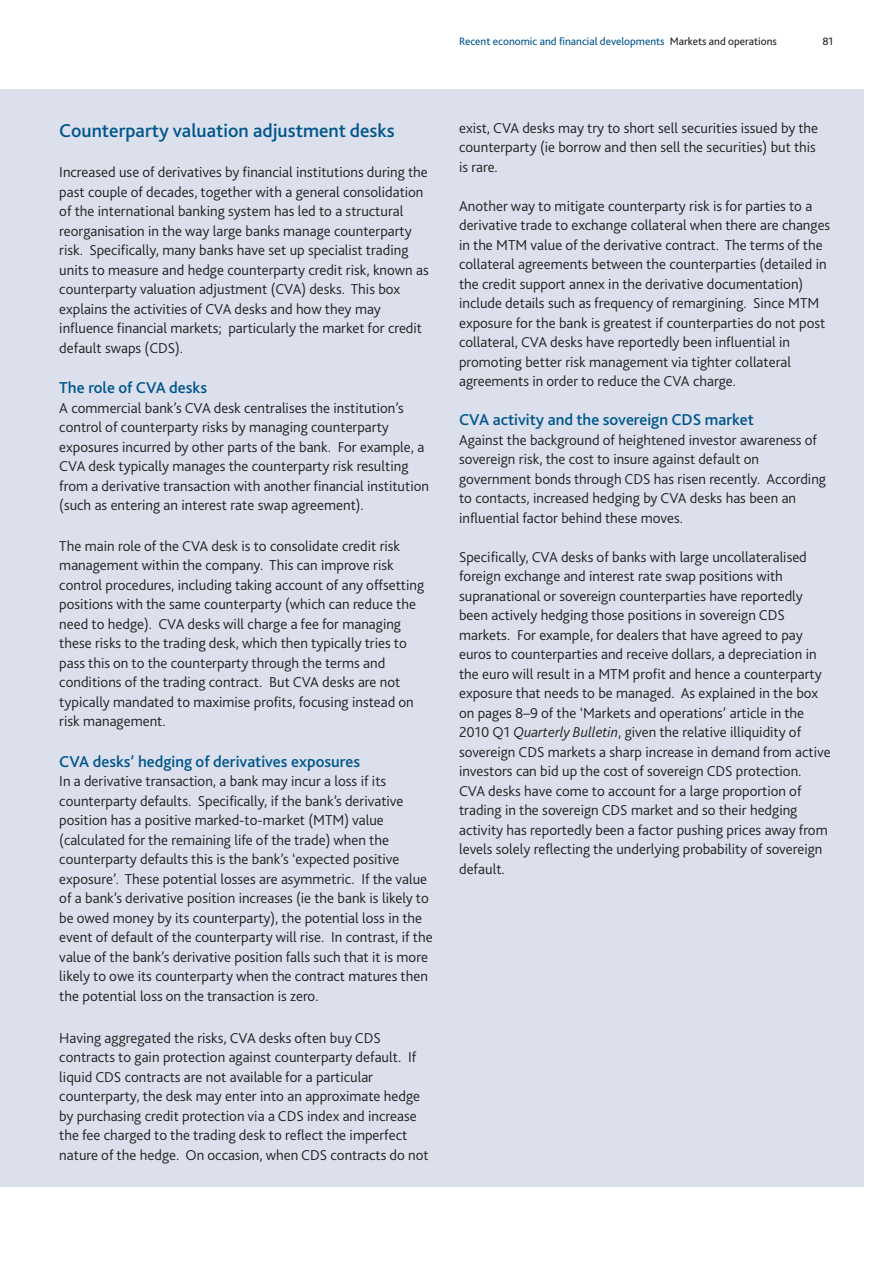
<style>
.page{position:relative;width:893px;height:1263px;background:#fff}
.page>*{position:absolute;margin:0;border:0;box-sizing:border-box;transform-origin:0 0}
.t1{font:500 19.5px "Bliss 2";color:#00558b}
.t2{font:500 16.5px "Bliss 2";color:#00558b}
.t3{font:300 15px/19.5px "Bliss 2";color:#231f20}
.t4{font:11.25px "Bliss 2";color:#00558b}
.t5{font:11.25px "Bliss 2";color:#231f20}
.s1{color:#231f20}
.s2{font-style:italic}
</style>
<div class="page">
<div style="left:0;top:89px;width:863px;height:1097px;background:#dbe0ec"></div>
<p class="t4" style="left:459px;top:37px;width:319px">Recent economic and financial developments <span class="s1">Markets and operations</span></p>
<p class="t5" style="left:822px;top:37px;width:13px">81</p>
<h1 class="t1" style="left:59px;top:123px;width:337px">Counterparty valuation adjustment desks</h1>
<p class="t3" style="left:59px;top:164px;width:371px">Increased use of derivatives by financial institutions during the past couple of decades, together with a general consolidation of the international banking system has led to a structural reorganisation in the way large banks manage counterparty risk. Specifically, many banks have set up specialist trading units to measure and hedge counterparty credit risk, known as counterparty valuation adjustment (CVA) desks. This box explains the activities of CVA desks and how they may influence financial markets; particularly the market for credit default swaps (CDS).</p>
<p class="t2" style="left:59px;top:382px;width:149px">The role of CVA desks</p>
<p class="t3" style="left:59px;top:399px;width:371px">A commercial bank’s CVA desk centralises the institution’s control of counterparty risks by managing counterparty exposures incurred by other parts of the bank. For example, a CVA desk typically manages the counterparty risk resulting from a derivative transaction with another financial institution (such as entering an interest rate swap agreement).</p>
<p class="t3" style="left:59px;top:537px;width:366px">The main role of the CVA desk is to consolidate credit risk management within the company. This can improve risk control procedures, including taking account of any offsetting positions with the same counterparty (which can reduce the need to hedge). CVA desks will charge a fee for managing these risks to the trading desk, which then typically tries to pass this on to the counterparty through the terms and conditions of the trading contract. But CVA desks are not typically mandated to maximise profits, focusing instead on risk management.</p>
<p class="t2" style="left:59px;top:755px;width:302px">CVA desks’ hedging of derivatives exposures</p>
<p class="t3" style="left:59px;top:773px;width:375px">In a derivative transaction, a bank may incur a loss if its counterparty defaults. Specifically, if the bank’s derivative position has a positive marked-to-market (MTM) value (calculated for the remaining life of the trade) when the counterparty defaults this is the bank’s ‘expected positive exposure’. These potential losses are asymmetric. If the value of a bank’s derivative position increases (ie the bank is likely to be owed money by its counterparty), the potential loss in the event of default of the counterparty will rise. In contrast, if the value of the bank’s derivative position falls such that it is more likely to owe its counterparty when the contract matures then the potential loss on the transaction is zero.</p>
<p class="t3" style="left:59px;top:1029px;width:371px">Having aggregated the risks, CVA desks often buy CDS contracts to gain protection against counterparty default. If liquid CDS contracts are not available for a particular counterparty, the desk may enter into an approximate hedge by purchasing credit protection via a CDS index and increase the fee charged to the trading desk to reflect the imperfect nature of the hedge. On occasion, when CDS contracts do not</p>
<p class="t3" style="left:459px;top:119px;width:361px">exist, CVA desks may try to short sell securities issued by the counterparty (ie borrow and then sell the securities) but this is rare.</p>
<p class="t3" style="left:459px;top:197px;width:373px">Another way to mitigate counterparty risk is for parties to a derivative trade to exchange collateral when there are changes in the MTM value of the derivative contract. The terms of the collateral agreements between the counterparties (detailed in the credit support annex in the derivative documentation) include details such as frequency of remargining. Since MTM exposure for the bank is greatest if counterparties do not post collateral, CVA desks have reportedly been influential in promoting better risk management via tighter collateral agreements in order to reduce the CVA charge.</p>
<p class="t2" style="left:459px;top:413px;width:296px">CVA activity and the sovereign CDS market</p>
<p class="t3" style="left:459px;top:431px;width:368px">Against the background of heightened investor awareness of sovereign risk, the cost to insure against default on government bonds through CDS has risen recently. According to contacts, increased hedging by CVA desks has been an influential factor behind these moves.</p>
<p class="t3" style="left:459px;top:548px;width:373px">Specifically, CVA desks of banks with large uncollateralised foreign exchange and interest rate swap positions with supranational or sovereign counterparties have reportedly been actively hedging those positions in sovereign CDS markets. For example, for dealers that have agreed to pay euros to counterparties and receive dollars, a depreciation in the euro will result in a MTM profit and hence a counterparty exposure that needs to be managed. As explained in the box on pages 8–9 of the ‘Markets and operations’ article in the 2010 Q1 <span class="s2">Quarterly Bulletin</span>, given the relative illiquidity of sovereign CDS markets a sharp increase in demand from active investors can bid up the cost of sovereign CDS protection.<br>CVA desks have come to account for a large proportion of trading in the sovereign CDS market and so their hedging activity has reportedly been a factor pushing prices away from levels solely reflecting the underlying probability of sovereign default.</p>
</div>
